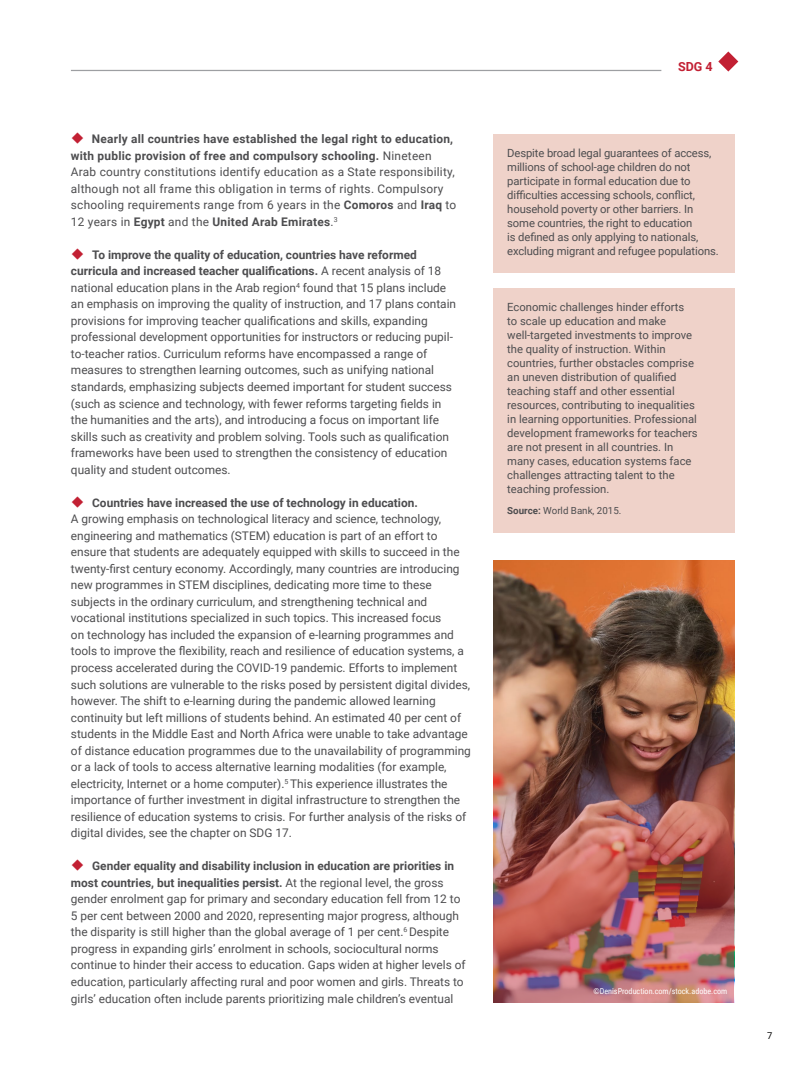
<style>
.page{position:relative;width:805px;height:1074px;background:#fff}
.page>*{position:absolute;margin:0;border:0;box-sizing:border-box;transform-origin:0 0}
.t1{font:700 12.5px "Roboto";color:#c22033}
.t2{font:11.88px/16.5px "Roboto";color:#4d4d4f}
.t3{font:11.88px/16.5px "Roboto";letter-spacing:.02em;color:#4d4d4f}
.t4{font:700 11.88px "Roboto";color:#4d4d4f}
.t5{font:11.25px/14px "Roboto";color:#4d4d4f}
.t6{font:9.75px "Roboto";color:#4d4d4f}
.t7{font:9.38px "Roboto";color:#000}
.t8{font:8.12px "Roboto Condensed";color:#fff}
.s1{font-weight:700}
</style>
<div class="page">
<hr style="left:71px;top:70px;width:590px;height:1px;background:#9d9fa2">
<svg style="left:718px;top:51px;width:20px;height:21px"></svg>
<div style="left:493px;top:134px;width:241px;height:139px;background:#efd2c9"></div>
<div style="left:493px;top:288px;width:241px;height:244px;background:#efd2c9"></div>
<img style="left:493px;top:560px;width:241px;height:442px">
<img style="left:493px;top:574px;width:240px;height:428px">
<p class="t3" style="left:71px;top:130px;width:387px;text-indent:21px"><span class="s1">Nearly all countries have established the legal right to education, with public provision of free and compulsory schooling.</span> Nineteen Arab country constitutions identify education as a State responsibility, although not all frame this obligation in terms of rights. Compulsory schooling requirements range from 6 years in the <span class="s1">Comoros</span> and <span class="s1">Iraq</span> to 12 years in <span class="s1">Egypt</span> and the <span class="s1">United Arab Emirates</span>.<sup>3</sup></p>
<p class="t2" style="left:71px;top:246px;width:386px;text-indent:21px"><span class="s1">To improve the quality of education, countries have reformed curricula and increased teacher qualifications.</span> A recent analysis of 18 national education plans in the Arab region<sup>4</sup> found that 15 plans include an emphasis on improving the quality of instruction, and 17 plans contain provisions for improving teacher qualifications and skills, expanding professional development opportunities for instructors or reducing pupil&shy;to-teacher ratios. Curriculum reforms have encompassed a range of measures to strengthen learning outcomes, such as unifying national standards, emphasizing subjects deemed important for student success (such as science and technology, with fewer reforms targeting fields in the humanities and the arts), and introducing a focus on important life skills such as creativity and problem solving. Tools such as qualification frameworks have been used to strengthen the consistency of education quality and student outcomes.</p>
<p class="t4" style="left:92px;top:494px;width:327px">Countries have increased the use of technology in education.</p>
<p class="t2" style="left:71px;top:510px;width:401px">A growing emphasis on technological literacy and science, technology, engineering and mathematics (STEM) education is part of an effort to ensure that students are adequately equipped with skills to succeed in the twenty-first century economy. Accordingly, many countries are introducing new programmes in STEM disciplines, dedicating more time to these subjects in the ordinary curriculum, and strengthening technical and vocational institutions specialized in such topics. This increased focus<br>on technology has included the expansion of e-learning programmes and tools to improve the flexibility, reach and resilience of education systems, a process accelerated during the COVID-19 pandemic. Efforts to implement such solutions are vulnerable to the risks posed by persistent digital divides, however. The shift to e-learning during the pandemic allowed learning continuity but left millions of students behind. An estimated 40 per cent of students in the Middle East and North Africa were unable to take advantage of distance education programmes due to the unavailability of programming or a lack of tools to access alternative learning modalities (for example, electricity, Internet or a home computer).<sup>5</sup> This experience illustrates the importance of further investment in digital infrastructure to strengthen the resilience of education systems to crisis. For further analysis of the risks of digital divides, see the chapter on SDG 17.</p>
<p class="t2" style="left:71px;top:857px;width:396px;text-indent:21px"><span class="s1">Gender equality and disability inclusion in education are priorities in most countries, but inequalities persist.</span> At the regional level, the gross gender enrolment gap for primary and secondary education fell from 12 to 5 per cent between 2000 and 2020, representing major progress, although the disparity is still higher than the global average of 1 per cent.<sup>6</sup> Despite progress in expanding girls’ enrolment in schools, sociocultural norms continue to hinder their access to education. Gaps widen at higher levels of education, particularly affecting rural and poor women and girls. Threats to girls’ education often include parents prioritizing male children’s eventual</p>
<p class="t1" style="left:678px;top:58px;width:36px">SDG 4</p>
<p class="t5" style="left:507px;top:145px;width:213px">Despite broad legal guarantees of access, millions of school-age children do not participate in formal education due to difficulties accessing schools, conflict, household poverty or other barriers. In some countries, the right to education<br>is defined as only applying to nationals, excluding migrant and refugee populations.</p>
<p class="t5" style="left:507px;top:299px;width:192px">Economic challenges hinder efforts<br>to scale up education and make well-targeted investments to improve the quality of instruction. Within countries, further obstacles comprise an uneven distribution of qualified teaching staff and other essential resources, contributing to inequalities in learning opportunities. Professional development frameworks for teachers are not present in all countries. In many cases, education systems face challenges attracting talent to the teaching profession.</p>
<p class="t6" style="left:507px;top:503px;width:116px"><span class="s1">Source:</span> World Bank, 2015.</p>
<p class="t8" style="left:593px;top:985px;width:135px">©DenisProduction.com/stock.adobe.com</p>
<p class="t7" style="left:767px;top:1028px;width:7px">7</p>
</div>
